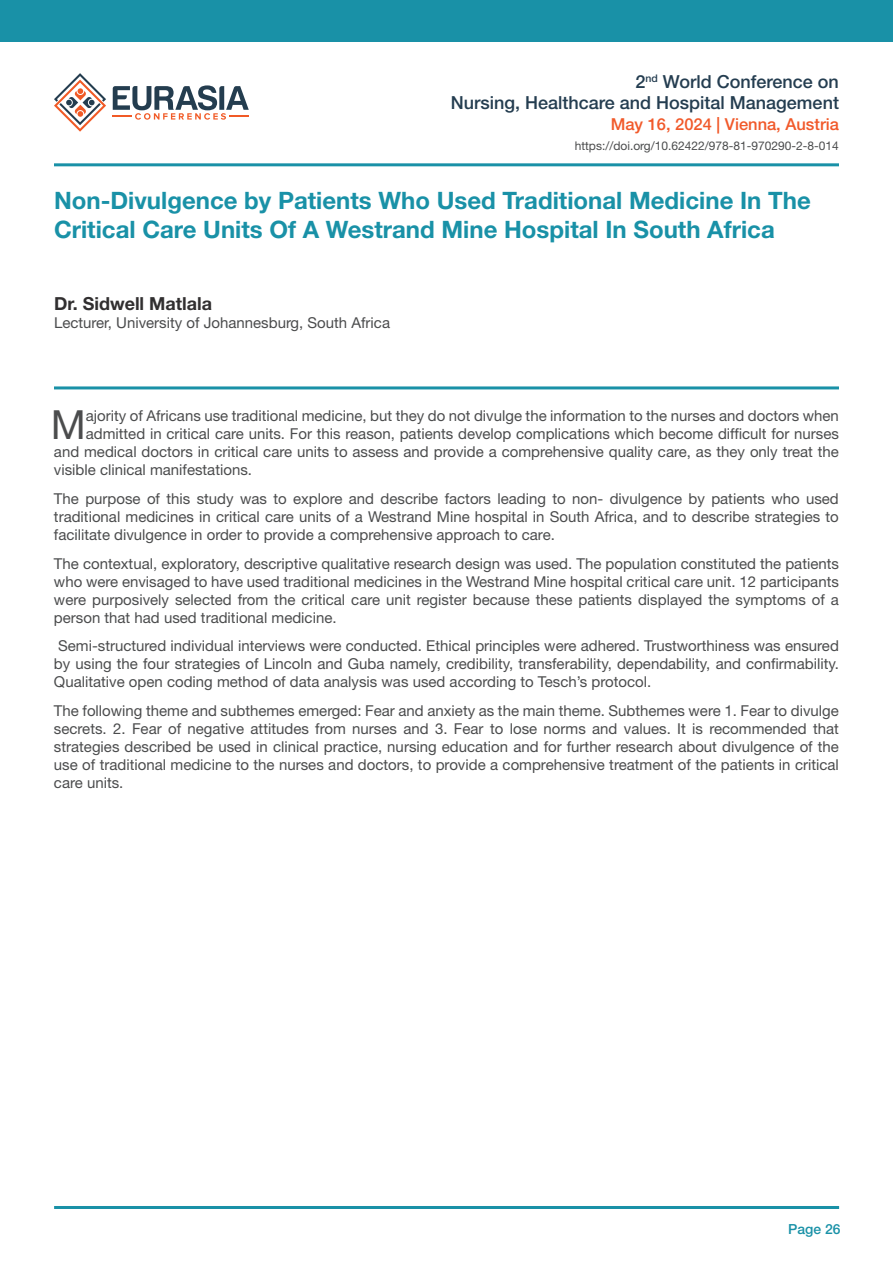
<style>
.page{position:relative;width:893px;height:1263px;background:#fff}
.page>*{position:absolute;margin:0;border:0;box-sizing:border-box;transform-origin:0 0}
.t1{font:40.2px "Helvetica Neue LT Std";color:#4b4c4d}
.t2{font:700 24px/28.8px "Helvetica Neue LT Std";color:#1991a7}
.t3{font:500 18px/21.6px "Helvetica Neue LT Std";color:#243d50;text-align:right}
.t4{font:700 18px "Helvetica Neue LT Std";color:#312f30}
.t5{font:500 16.5px "Helvetica Neue LT Std";color:#f1592a}
.t6{font:15px/18px "Helvetica Neue LT Std";color:#4b4c4d;text-align:justify}
.t7{font:500 13.95px "Helvetica Neue LT Std";color:#1991a7}
.t8{font:12px "Helvetica Neue LT Std";color:#4b4c4d}
</style>
<div class="page">
<div style="left:0;top:0;width:893px;height:41px;background:#1991a7"></div>
<hr style="left:54px;top:1206px;width:785px;height:3px;background:#1991a7">
<hr style="left:54px;top:163px;width:785px;height:3px;background:#1991a7">
<svg style="left:113px;top:85px;width:136px;height:35px"></svg>
<svg style="left:54px;top:73px;width:52px;height:59px"></svg>
<hr style="left:54px;top:386px;width:785px;height:3px;background:#1991a7">
<p class="t3" style="left:451px;top:70px;width:390px">2<sup>nd</sup> World Conference on<br>Nursing, Healthcare and Hospital Management</p>
<p class="t5" style="left:611px;top:114px;width:230px">May 16, 2024 | Vienna, Austria</p>
<p class="t8" style="left:575px;top:139px;width:266px">https://doi.org/10.62422/978-81-970290-2-8-014</p>
<p class="t2" style="left:54px;top:186px;width:758px">Non-Divulgence by Patients Who Used Traditional Medicine In The<br>Critical Care Units Of A Westrand Mine Hospital In South Africa</p>
<p class="t4" style="left:54px;top:292px;width:160px">Dr. Sidwell Matlala</p>
<p class="t6" style="left:54px;top:313px;width:338px">Lecturer, University of Johannesburg, South Africa</p>
<p class="t1" style="left:51px;top:401px;width:37px">M</p>
<p class="t6" style="left:86px;top:407px;width:755px">ajority of Africans use traditional medicine, but they do not divulge the information to the nurses and doctors when</p>
<p class="t6" style="left:86px;top:425px;width:755px">admitted in critical care units. For this reason, patients develop complications which become difficult for nurses</p>
<p class="t6" style="left:54px;top:443px;width:786px">and medical doctors in critical care units to assess and provide a comprehensive quality care, as they only treat the</p>
<p class="t6" style="left:54px;top:461px;width:200px">visible clinical manifestations.</p>
<p class="t6" style="left:54px;top:489px;width:786px">The purpose of this study was to explore and describe factors leading to non- divulgence by patients who used traditional medicines in critical care units of a Westrand Mine hospital in South Africa, and to describe strategies to facilitate divulgence in order to provide a comprehensive approach to care.</p>
<p class="t6" style="left:54px;top:554px;width:786px">The contextual, exploratory, descriptive qualitative research design was used. The population constituted the patients who were envisaged to have used traditional medicines in the Westrand Mine hospital critical care unit. 12 participants were purposively selected from the critical care unit register because these patients displayed the symptoms of a person that had used traditional medicine.</p>
<p class="t6" style="left:54px;top:637px;width:786px">Semi-structured individual interviews were conducted. Ethical principles were adhered. Trustworthiness was ensured by using the four strategies of Lincoln and Guba namely, credibility, transferability, dependability, and confirmability.<br>Qualitative open coding method of data analysis was used according to Tesch’s protocol.</p>
<p class="t6" style="left:54px;top:701px;width:786px">The following theme and subthemes emerged: Fear and anxiety as the main theme. Subthemes were 1. Fear to divulge secrets. 2. Fear of negative attitudes from nurses and 3. Fear to lose norms and values. It is recommended that strategies described be used in clinical practice, nursing education and for further research about divulgence of the use of traditional medicine to the nurses and doctors, to provide a comprehensive treatment of the patients in critical care units.</p>
<p class="t7" style="left:788px;top:1221px;width:54px">Page 26</p>
</div>
